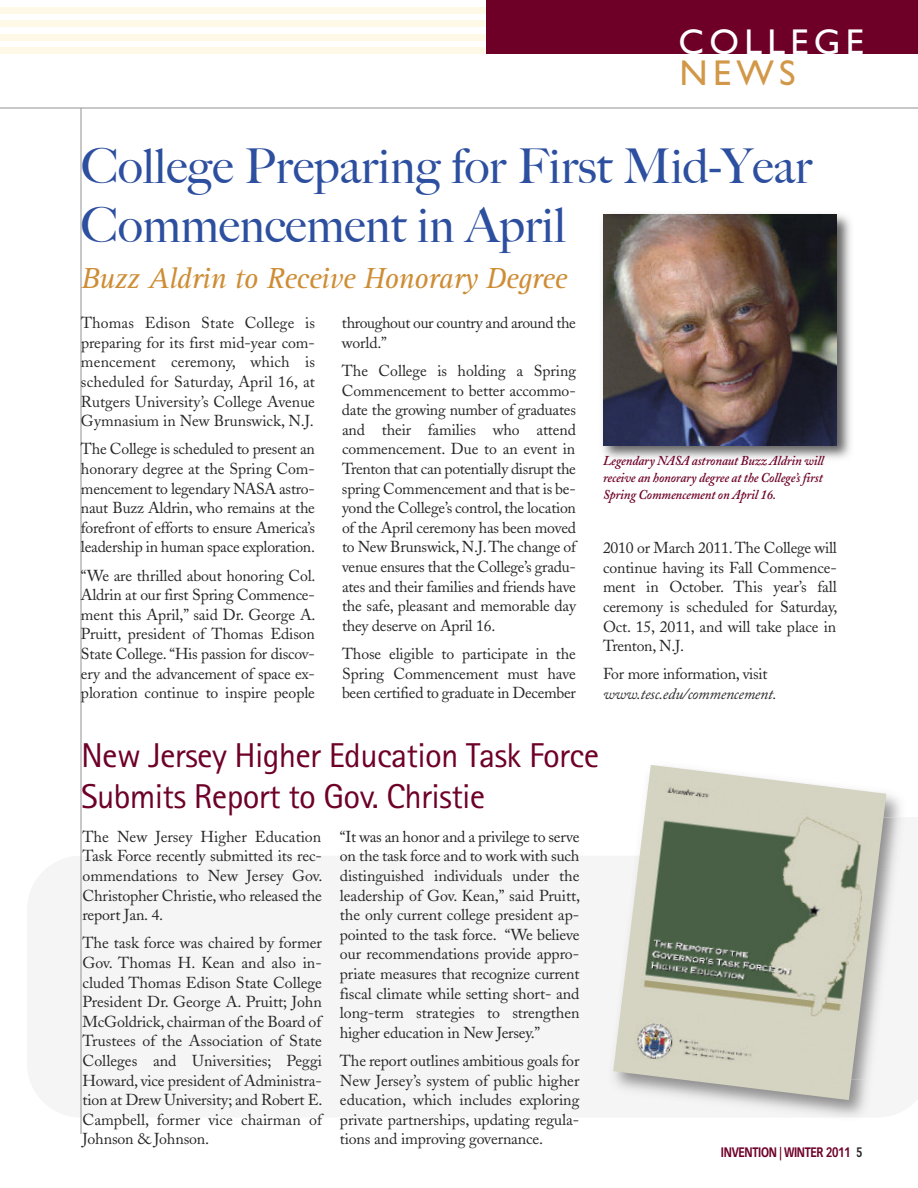
<style>
.page{position:relative;width:918px;height:1188px;background:#fff}
.page>*{position:absolute;margin:0;border:0;box-sizing:border-box;transform-origin:0 0}
.t1{font:500 48px/58.5px "Big Caslon";color:#2d4f9f}
.t2{font:36px "Gill Sans";letter-spacing:.15em;color:#fff}
.t3{font:36px "Gill Sans";color:#d29849}
.t4{font:34.5px/41.4px "Rotis Sans Serif";letter-spacing:-.02em;color:#6e0028}
.t5{font:italic 30px "Rotis Serif";letter-spacing:-.02em;color:#ce8d35}
.t6{font:15.75px/19.6px "Adobe Caslon";letter-spacing:-.01em;color:#272627;text-align:justify}
.t7{font:italic 15.75px "Adobe Caslon";letter-spacing:-.015em;color:#272627}
.t8{font:italic 600 13.5px/16.8px "Adobe Caslon";letter-spacing:-.01em;color:#6e0028;text-align:justify;scale:.95 1}
.t9{font:700 13.5px "Vectora LH";letter-spacing:-.03em;color:#6e0028;scale:.8 1}
.s1{color:#272627}
</style>
<div class="page">
<hr style="left:81px;top:108px;width:1px;height:1026px;background:#939393">
<div style="left:0;top:7px;width:486px;height:6px;background:#fef9e7"></div>
<div style="left:0;top:20px;width:486px;height:7px;background:#fef9e7"></div>
<div style="left:0;top:34px;width:486px;height:6px;background:#fef9e7"></div>
<div style="left:0;top:47px;width:486px;height:7px;background:#fef9e7"></div>
<div style="left:486px;top:0;width:432px;height:54px;background:#6e0028"></div>
<hr style="left:0;top:108px;width:918px;height:1px;background:#939393">
<div style="left:837px;top:818px;width:81px;height:261px;background:#f6f5f5"></div>
<img style="left:613px;top:765px;width:273px;height:335px">
<img style="left:602px;top:214px;width:249px;height:245px">
<img style="left:603px;top:215px;width:234px;height:231px">
<h2 class="t2" style="left:679px;top:21px;width:187px">COLLEGE</h2>
<h2 class="t3" style="left:680px;top:52px;width:118px">NEWS</h2>
<h1 class="t1" style="left:81px;top:138px;width:733px">College Preparing for First Mid-Year<br>Commencement in April</h1>
<h3 class="t5" style="left:81px;top:268px;width:487px">Buzz Aldrin to Receive Honorary Degree</h3>
<p class="t6" style="left:81px;top:315px;width:236px">Thomas Edison State College is preparing for its first mid-year com&shy;mencement ceremony, which is scheduled for Saturday, April 16, at Rutgers University’s College Avenue Gymnasium in New Brunswick, N.J.</p>
<p class="t6" style="left:81px;top:441px;width:236px">The College is scheduled to present an honorary degree at the Spring Com&shy;mencement to legendary NASA astro&shy;naut Buzz Aldrin, who remains at the forefront of efforts to ensure America’s leadership in human space exploration.</p>
<p class="t6" style="left:81px;top:567px;width:236px">“We are thrilled about honoring Col.<br>Aldrin at our first Spring Commence&shy;ment this April,” said Dr. George A.<br>Pruitt, president of Thomas Edison State College. “His passion for discov&shy;ery and the advancement of space ex&shy;ploration continue to inspire people</p>
<p class="t6" style="left:342px;top:315px;width:236px">throughout our country and around the world.”</p>
<p class="t6" style="left:342px;top:363px;width:236px">The College is holding a Spring Commencement to better accommo&shy;date the growing number of graduates and their families who attend commencement. Due to an event in Trenton that can potentially disrupt the spring Commencement and that is be&shy;yond the College’s control, the location of the April ceremony has been moved to New Brunswick, N.J.The change of venue ensures that the College’s gradu&shy;ates and their families and friends have the safe, pleasant and memorable day they deserve on April 16.</p>
<p class="t6" style="left:342px;top:646px;width:236px">Those eligible to participate in the Spring Commencement must have been certified to graduate in December</p>
<p class="t8" style="left:603px;top:454px;width:234px">Legendary NASA astronaut Buzz Aldrin will receive an honorary degree at the College’s first Spring Commencement on April 16.</p>
<p class="t6" style="left:603px;top:540px;width:236px">2010 or March 2011.The College will continue having its Fall Commence&shy;ment in October. This year’s fall ceremony is scheduled for Saturday, Oct. 15, 2011, and will take place in Trenton, N.J.</p>
<p class="t6" style="left:603px;top:666px;width:166px">For more information, visit</p>
<p class="t7" style="left:603px;top:688px;width:175px">www.tesc.edu/commencement.</p>
<h3 class="t4" style="left:81px;top:738px;width:520px">New Jersey Higher Education Task Force<br>Submits Report to Gov. Christie</h3>
<p class="t6" style="left:82px;top:829px;width:242px">The New Jersey Higher Education Task Force recently submitted its rec&shy;ommendations to New Jersey Gov.<br>Christopher Christie, who released the report Jan. 4.</p>
<p class="t6" style="left:82px;top:935px;width:242px">The task force was chaired by former Gov. Thomas H. Kean and also in&shy;cluded Thomas Edison State College President Dr. George A. Pruitt; John McGoldrick, chairman of the Board of Trustees of the Association of State Colleges and Universities; Peggi Howard, vice president of Administra&shy;tion at Drew University; and Robert E.<br>Campbell, former vice chairman of Johnson &amp; Johnson.</p>
<p class="t6" style="left:340px;top:829px;width:242px">“It was an honor and a privilege to serve on the task force and to work with such distinguished individuals under the leadership of Gov. Kean,” said Pruitt, the only current college president ap&shy;pointed to the task force. “We believe our recommendations provide appro&shy;priate measures that recognize current fiscal climate while setting short- and long-term strategies to strengthen higher education in New Jersey.”</p>
<p class="t6" style="left:340px;top:1053px;width:241px">The report outlines ambitious goals for New Jersey’s system of public higher education, which includes exploring private partnerships, updating regula&shy;tions and improving governance.</p>
<p class="t9" style="left:721px;top:1146px;width:178px">INVENTION | WINTER 2011 <span class="s1">5</span></p>
</div>
